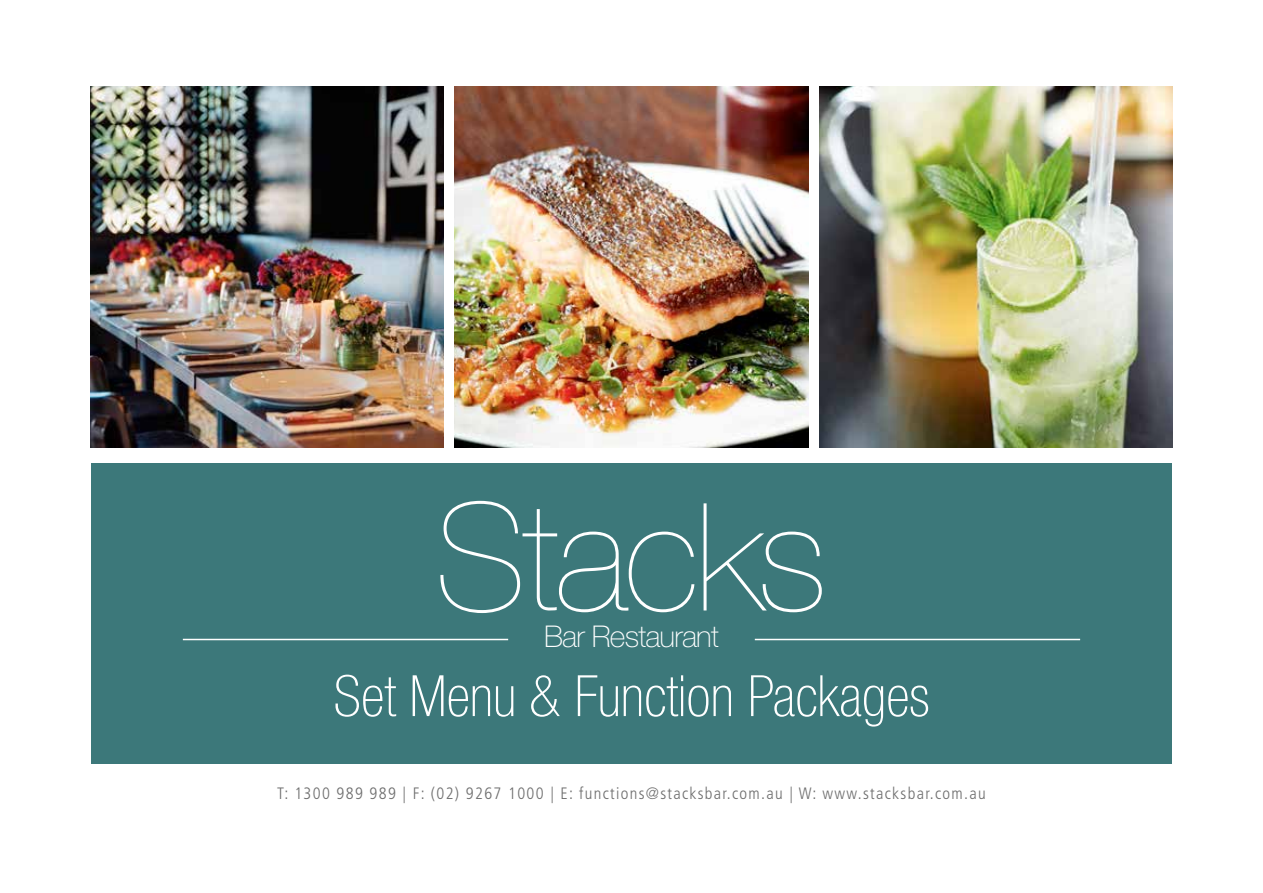
<style>
.page{position:relative;width:1263px;height:893px;background:#fff}
.page>*{position:absolute;margin:0;border:0;box-sizing:border-box;transform-origin:0 0}
.t1{font:200 150px "Helvetica Neue";letter-spacing:-.025em;color:#fff}
.t2{font:100 condensed 57.15px "Helvetica Neue";color:#fff}
.t3{font:100 30px "Helvetica Neue";letter-spacing:-.025em;color:#fff}
.t4{font:300 condensed 16.5px "Frutiger LT Std";letter-spacing:.08em;color:#6d6d6d}
</style>
<div class="page">
<img style="left:91px;top:87px;width:353px;height:360px">
<img style="left:819px;top:87px;width:353px;height:360px">
<img style="left:455px;top:87px;width:353px;height:360px">
<div style="left:91px;top:463px;width:1081px;height:300px;background:#3c787a"></div>
<hr style="left:755px;top:639px;width:325px;height:1px;background:#fff">
<hr style="left:183px;top:639px;width:325px;height:1px;background:#fff">
<h1 class="t1" style="left:435px;top:471px;width:394px">Stacks</h1>
<h3 class="t3" style="left:544px;top:619px;width:176px">Bar Restaurant</h3>
<h2 class="t2" style="left:333px;top:664px;width:597px">Set Menu &amp; Function Packages</h2>
<p class="t4" style="left:277px;top:784px;width:710px">T: 1300 989 989 | F: (02) 9267 1000 | E: functions@stacksbar.com.au | W: www.stacksbar.com.au</p>
</div>
